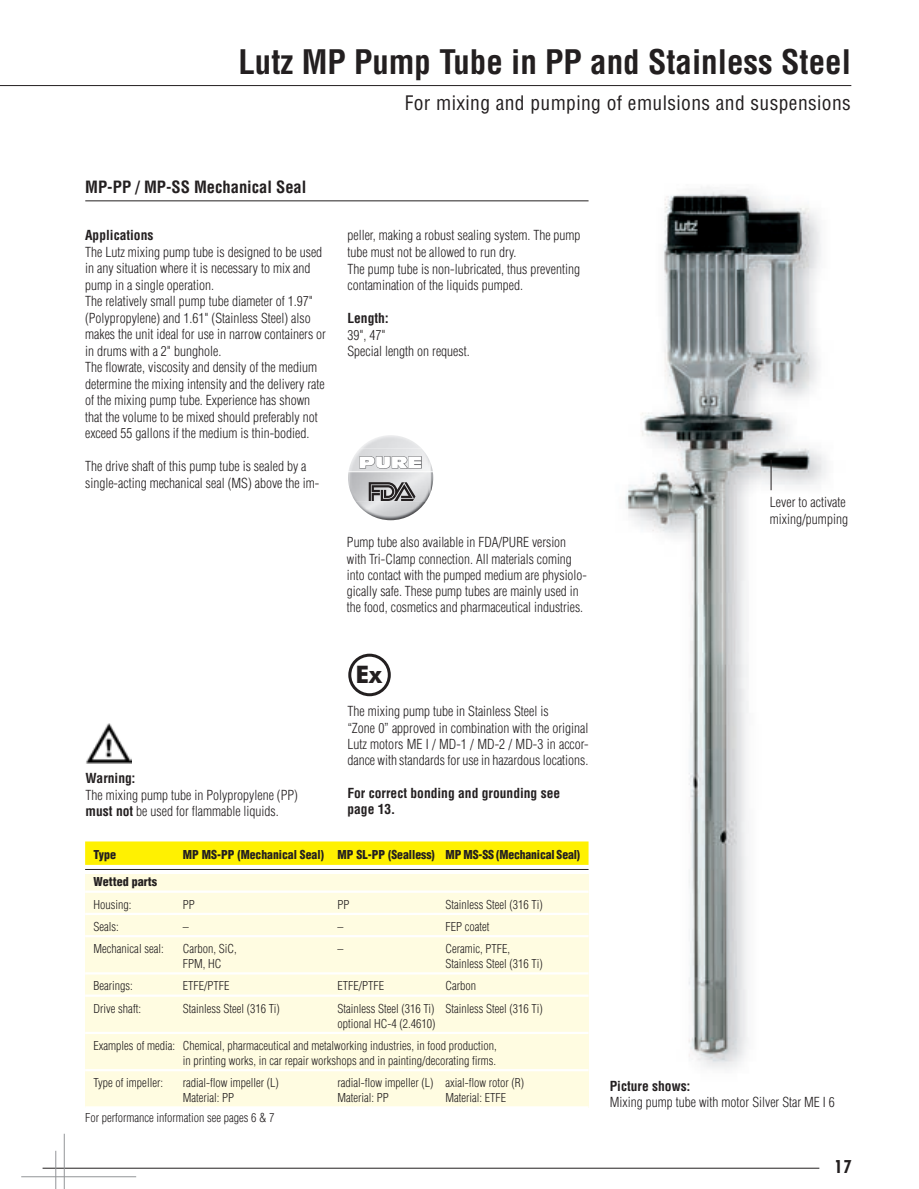
<style>
.page{position:relative;width:919px;height:1189px;background:#fff}
.page>*{position:absolute;margin:0;border:0;box-sizing:border-box;transform-origin:0 0}
.t1{font:700 condensed 33px "Helvetica";color:#231f20}
.t2{font:700 24px "Futura BT";color:#231f20}
.t3{font:condensed 19.5px "Helvetica";letter-spacing:.02em;color:#231f20}
.t4{font:700 condensed 18px "Futura BT";color:#231f20}
.t5{font:700 condensed 16.5px "Helvetica";color:#231f20}
.t6{font:15.75px "Antique Olive Nord";color:#fff}
.t7{font:300 condensed 13.5px/16.5px "Helvetica";color:#231f20}
.t8{font:700 condensed 13.5px/16.2px "Helvetica";color:#231f20}
.t9{font:300 condensed 12px/15px "Helvetica";color:#231f20}
.t10{font:900 condensed 12px "Helvetica";color:#231f20}
.s1{font-weight:700}
</style>
<div class="page">
<hr style="left:43px;top:1167px;width:775px;height:1px;background:#231f20">
<hr style="left:64px;top:1133px;width:1px;height:55px;background:#939598">
<hr style="left:55px;top:1150px;width:1px;height:38px;background:#939598">
<hr style="left:21px;top:1175px;width:115px;height:1px;background:#939598">
<hr style="left:0;top:85px;width:850px;height:1px;background:#231f20">
<img style="left:568px;top:187px;width:259px;height:921px">
<div style="left:85px;top:873px;width:503px;height:234px;background:#fffce1"></div>
<hr style="left:85px;top:200px;width:503px;height:1px;background:#231f20">
<div style="left:85px;top:841px;width:503px;height:23px;background:#fff101"></div>
<hr style="left:85px;top:890px;width:503px;height:2px;background:#fff">
<hr style="left:85px;top:912px;width:503px;height:2px;background:#fff">
<hr style="left:85px;top:934px;width:503px;height:3px;background:#fff">
<hr style="left:85px;top:971px;width:503px;height:3px;background:#fff">
<hr style="left:85px;top:994px;width:503px;height:2px;background:#fff">
<hr style="left:85px;top:1031px;width:503px;height:2px;background:#fff">
<hr style="left:85px;top:1068px;width:503px;height:2px;background:#fff">
<hr style="left:85px;top:1105px;width:503px;height:3px;background:#fff">
<img style="left:86px;top:723px;width:46px;height:40px">
<div style="left:348px;top:653px;width:42px;height:43px;border:3px solid #231f20;border-radius:50%"></div>
<hr style="left:85px;top:868px;width:503px;height:1px;background:#231f20">
<hr style="left:770px;top:459px;width:1px;height:31px;background:#231f20">
<img style="left:355px;top:501px;width:72px;height:19px">
<svg style="left:348px;top:435px;width:85px;height:66px"></svg>
<h1 class="t1" style="left:238px;top:41px;width:613px">Lutz MP Pump Tube in PP and Stainless Steel</h1>
<h3 class="t3" style="left:404px;top:91px;width:447px">For mixing and pumping of emulsions and suspensions</h3>
<p class="t5" style="left:85px;top:177px;width:222px">MP-PP / MP-SS Mechanical Seal</p>
<p class="t8" style="left:85px;top:227px;width:70px">Applications</p>
<p class="t7" style="left:85px;top:243px;width:242px">The Lutz mixing pump tube is designed to be used in any situation where it is necessary to mix and pump in a single operation.<br>The relatively small pump tube diameter of 1.97" (Polypropylene) and 1.61" (Stainless Steel) also makes the unit ideal for use in narrow containers or in drums with a 2" bunghole.<br>The flowrate, viscosity and density of the medium determine the mixing intensity and the delivery rate of the mixing pump tube. Experience has shown that the volume to be mixed should preferably not exceed 55 gallons if the medium is thin-bodied.</p>
<p class="t7" style="left:85px;top:458px;width:235px">The drive shaft of this pump tube is sealed by a single-acting mechanical seal (MS) above the im-</p>
<p class="t8" style="left:85px;top:770px;width:51px">Warning:</p>
<p class="t7" style="left:85px;top:786px;width:214px">The mixing pump tube in Polypropylene (PP) <span class="s1">must not</span> be used for flammable liquids.</p>
<p class="t7" style="left:347px;top:227px;width:234px">peller, making a robust sealing system. The pump tube must not be allowed to run dry.<br>The pump tube is non-lubricated, thus preven ting contamination of the liquids pumped.</p>
<p class="t8" style="left:347px;top:310px;width:42px">Length:</p>
<p class="t7" style="left:347px;top:326px;width:124px">39", 47"<br>Special length on request.</p>
<p class="t6" style="left:358px;top:452px;width:65px">PURE</p>
<p class="t7" style="left:347px;top:534px;width:241px">Pump tube also available in FDA/PURE version with Tri-Clamp connection. All materials coming into contact with the pumped medium are physiolo&shy;gically safe. These pump tubes are mainly used in the food, cosmetics and pharmaceutical industries.</p>
<h2 class="t2" style="left:355px;top:659px;width:28px">Ex</h2>
<p class="t7" style="left:347px;top:703px;width:242px">The mixing pump tube in Stainless Steel is<br>“Zone 0” approved in combination with the original Lutz motors ME I / MD-1 / MD-2 / MD-3 in accor&shy;dance with standards for use in hazardous locations.</p>
<p class="t8" style="left:347px;top:784px;width:214px">For correct bonding and grounding see page 13.</p>
<p class="t10" style="left:94px;top:846px;width:24px">Type</p>
<p class="t10" style="left:183px;top:846px;width:398px">MP MS-PP (Mechanical Seal) MP SL-PP (Sealless) MP MS-SS (Mechanical Seal)</p>
<p class="t10" style="left:94px;top:874px;width:65px">Wetted parts</p>
<p class="t9" style="left:94px;top:896px;width:39px">Housing:</p>
<p class="t9" style="left:183px;top:896px;width:13px">PP</p>
<p class="t9" style="left:337px;top:896px;width:13px">PP</p>
<p class="t9" style="left:445px;top:896px;width:99px">Stainless Steel (316 Ti)</p>
<p class="t9" style="left:94px;top:918px;width:27px">Seals:</p>
<p class="t9" style="left:445px;top:918px;width:45px">FEP coatet</p>
<p class="t9" style="left:94px;top:940px;width:71px">Mechanical seal:</p>
<p class="t9" style="left:183px;top:940px;width:55px">Carbon, SiC,</p>
<p class="t9" style="left:445px;top:940px;width:66px">Ceramic, PTFE,</p>
<p class="t9" style="left:183px;top:955px;width:40px">FPM, HC</p>
<p class="t9" style="left:445px;top:955px;width:99px">Stainless Steel (316 Ti)</p>
<p class="t9" style="left:94px;top:978px;width:41px">Bearings:</p>
<p class="t9" style="left:183px;top:978px;width:48px">ETFE/PTFE</p>
<p class="t9" style="left:337px;top:978px;width:48px">ETFE/PTFE</p>
<p class="t9" style="left:445px;top:978px;width:32px">Carbon</p>
<p class="t9" style="left:94px;top:1000px;width:49px">Drive shaft:</p>
<p class="t9" style="left:183px;top:1000px;width:99px">Stainless Steel (316 Ti)</p>
<p class="t9" style="left:337px;top:1000px;width:207px">Stainless Steel (316 Ti) Stainless Steel (316 Ti) optional HC-4 (2.4610)</p>
<p class="t9" style="left:94px;top:1037px;width:404px;text-align:right">Examples of media: Chemical, pharmaceutical and metal working industries, in food production, in printing works, in car repair workshops and in painting/decorating firms.</p>
<p class="t9" style="left:94px;top:1074px;width:71px">Type of impeller:</p>
<p class="t9" style="left:183px;top:1074px;width:97px">radial-flow impeller (L)</p>
<p class="t9" style="left:337px;top:1074px;width:188px">radial-flow impeller (L) axial-flow rotor (R)</p>
<p class="t9" style="left:183px;top:1089px;width:53px">Material: PP</p>
<p class="t9" style="left:337px;top:1089px;width:53px">Material: PP</p>
<p class="t9" style="left:445px;top:1089px;width:62px">Material: ETFE</p>
<p class="t9" style="left:85px;top:1109px;width:191px">For performance information see pages 6 &amp; 7</p>
<p class="t7" style="left:769px;top:493px;width:79px">Lever to activate mixing/pumping</p>
<p class="t8" style="left:609px;top:1077px;width:82px">Picture shows:</p>
<p class="t7" style="left:609px;top:1093px;width:226px">Mixing pump tube with motor Silver Star ME I 6</p>
<h3 class="t4" style="left:834px;top:1155px;width:18px">17</h3>
</div>
